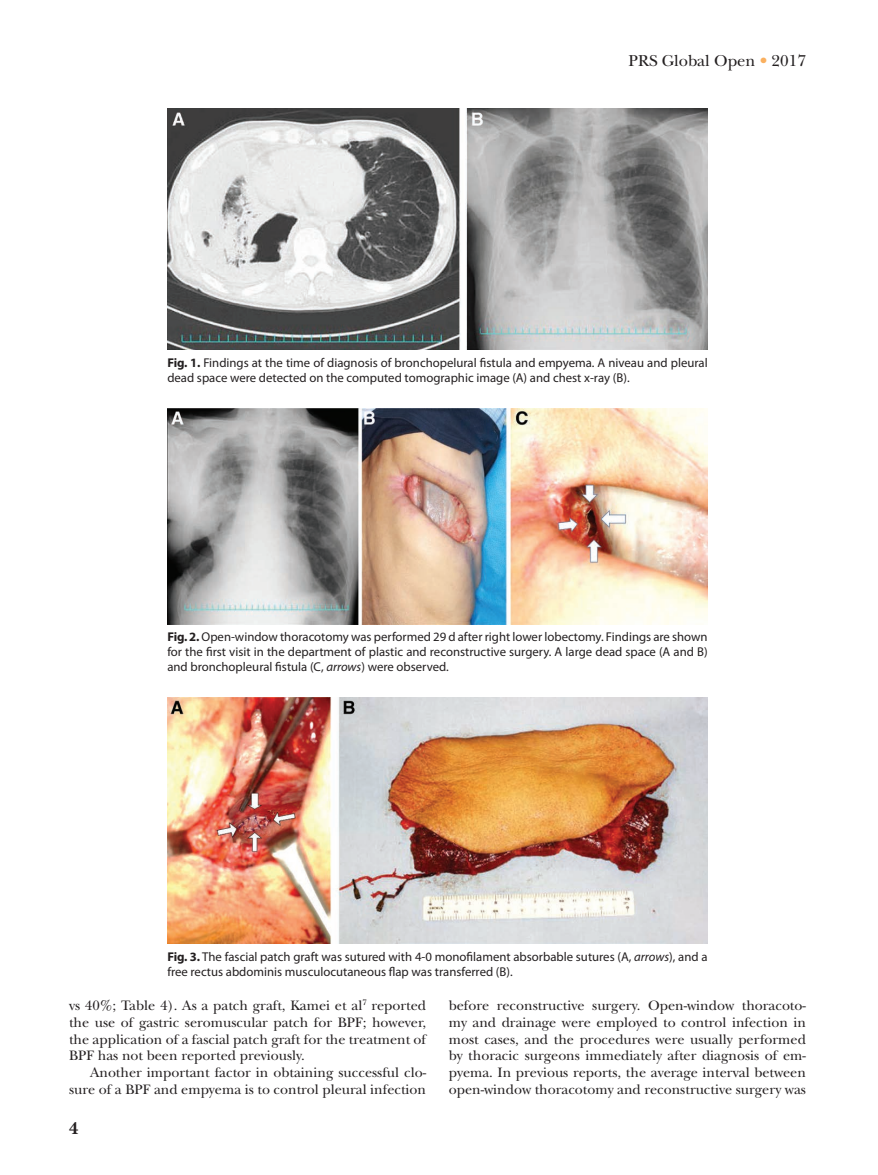
<style>
.page{position:relative;width:878px;height:1175px;background:#fff}
.page>*{position:absolute;margin:0;border:0;box-sizing:border-box;transform-origin:0 0}
.t1{font:700 18px "New Baskerville";color:#231f20}
.t2{font:16.5px "New Baskerville";color:#231f20}
.t3{font:14.25px/16.8px "New Baskerville";color:#231f20;text-align:justify}
.t4{font:12.75px/15px "Myriad Pro";color:#231f20}
.s1{color:#fab05f}
.s2{font-weight:700}
.s3{font-style:italic}
</style>
<div class="page">
<img style="left:167px;top:108px;width:540px;height:241px">
<img style="left:167px;top:408px;width:540px;height:216px">
<img style="left:167px;top:698px;width:540px;height:245px">
<p class="t2" style="left:628px;top:51px;width:179px">PRS Global Open <span class="s1">•</span> 2017</p>
<p class="t4" style="left:167px;top:354px;width:542px"><span class="s2">Fig. 1.</span> Findings at the time of diagnosis of bronchopelural fistula and empyema. A niveau and pleural dead space were detected on the computed tomographic image (A) and chest x-ray (B).</p>
<p class="t4" style="left:167px;top:629px;width:542px;text-align:justify"><span class="s2">Fig. 2.</span> Open-window thoracotomy was performed 29 d after right lower lobectomy. Findings are shown for the first visit in the department of plastic and reconstructive surgery. A large dead space (A and B) and bronchopleural fistula (C, <span class="s3">arrows</span>) were observed.</p>
<p class="t4" style="left:167px;top:948px;width:542px"><span class="s2">Fig. 3.</span> The fascial patch graft was sutured with 4-0 monofilament absorbable sutures (A, <span class="s3">arrows</span>), and a free rectus abdominis musculocutaneous flap was transferred (B).</p>
<p class="t3" style="left:69px;top:997px;width:359px">vs 40%; Table 4). As a patch graft, Kamei et al<sup>7</sup> reported the use of gastric seromuscular patch for BPF; however, the application of a fascial patch graft for the treatment of BPF has not been reported previously.</p>
<p class="t3" style="left:69px;top:1064px;width:359px;text-align:right">Another important factor in obtaining successful clo&shy;sure of a BPF and empyema is to control pleural infection</p>
<p class="t1" style="left:69px;top:1118px;width:11px">4</p>
<p class="t3" style="left:448px;top:997px;width:359px">before reconstructive surgery. Open-window thoracoto&shy;my and drainage were employed to control infection in most cases, and the procedures were usually performed by thoracic surgeons immediately after diagnosis of em&shy;pyema. In previous reports, the average interval between open-window thoracotomy and reconstructive surgery was</p>
</div>
